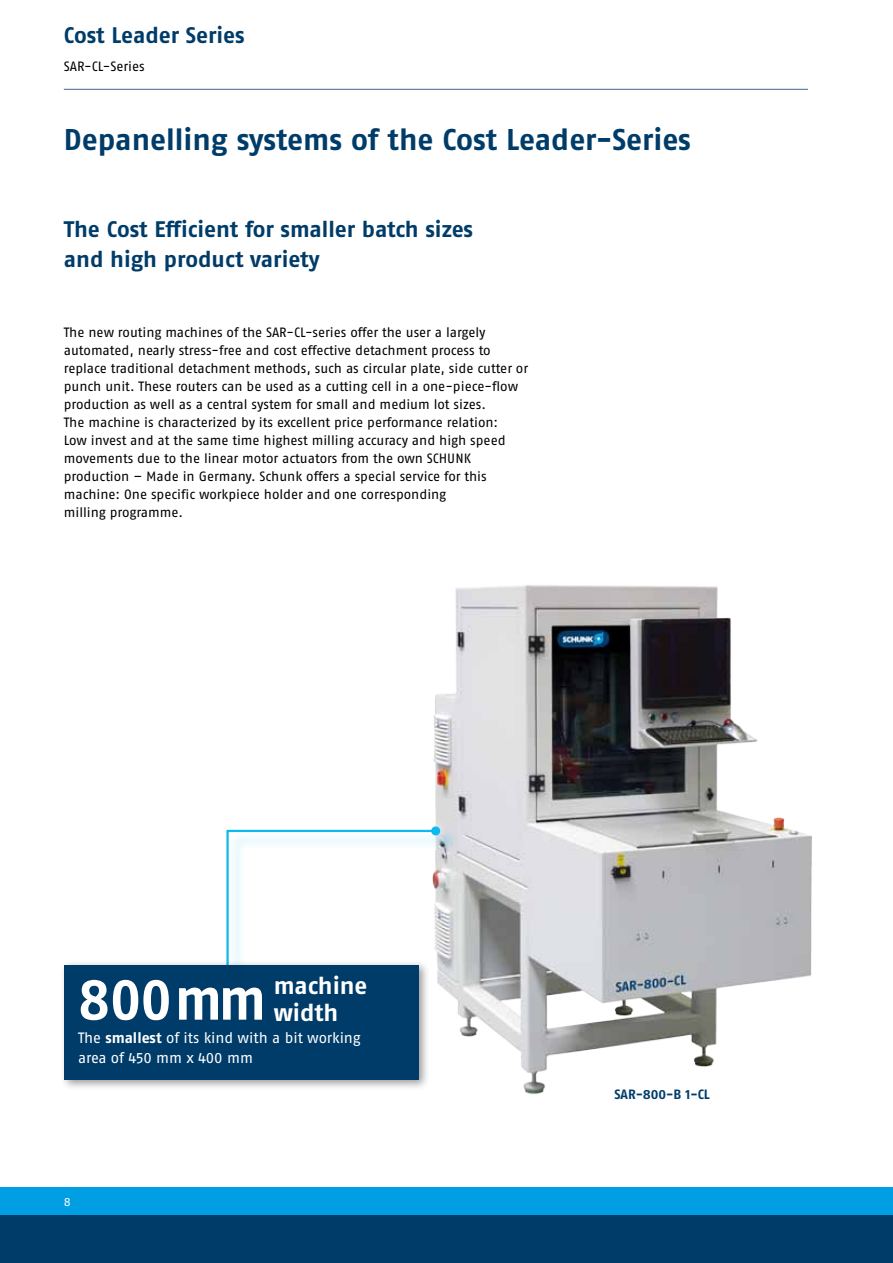
<style>
.page{position:relative;width:893px;height:1263px;background:#fff}
.page>*{position:absolute;margin:0;border:0;box-sizing:border-box;transform-origin:0 0}
.t1{font:700 59.4px "SCHUNK Fago Pro";letter-spacing:-.005em;color:#fff;scale:.91 1}
.t2{font:700 30px "SCHUNK Fago Pro";color:#003c69}
.t3{font:700 24px/27px "SCHUNK Fago Pro";color:#fff}
.t4{font:700 22.5px/30px "SCHUNK Fago Pro";color:#003c69}
.t5{font:15px/19.5px "SCHUNK Fago Pro";letter-spacing:-.005em;color:#fff}
.t6{font:13.5px/18px "SCHUNK Fago Pro";letter-spacing:-.005em;color:#000}
.t7{font:700 13.5px "SCHUNK Fago Pro";color:#003c69}
.t8{font:12px "SCHUNK Fago Pro";color:#fff}
.s1{font-weight:700}
</style>
<div class="page">
<img style="left:433px;top:585px;width:379px;height:510px">
<div style="left:229px;top:829px;width:229px;height:154px;background:#0bbbef;opacity:.29"></div>
<div style="left:217px;top:817px;width:232px;height:157px;background:#fff;opacity:.75"></div>
<svg style="left:225px;top:829px;width:213px;height:138px"></svg>
<div style="left:431px;top:826px;width:9px;height:9px;background:#0bbbef;border-radius:50%"></div>
<hr style="left:64px;top:89px;width:744px;height:1px;background:#3f6892">
<div style="left:0;top:1193px;width:893px;height:70px;background:#003c69"></div>
<div style="left:0;top:1188px;width:893px;height:27px;background:#009fe3"></div>
<div style="left:60px;top:959px;width:370px;height:132px;background:#000;opacity:.4"></div>
<div style="left:65px;top:965px;width:354px;height:115px;background:#003c69"></div>
<h3 class="t4" style="left:64px;top:21px;width:182px">Cost Leader Series</h3>
<p class="t6" style="left:64px;top:57px;width:82px">SAR-CL-Series</p>
<h2 class="t2" style="left:64px;top:121px;width:629px">Depanelling systems of the Cost Leader-Series</h2>
<h3 class="t4" style="left:64px;top:215px;width:411px">The Cost Efficient for smaller batch sizes and high product variety</h3>
<p class="t6" style="left:64px;top:323px;width:466px">The new routing machines of the SAR-CL-series offer the user a largely automated, nearly stress-free and cost effective detachment process to replace traditional detachment methods, such as circular plate, side cutter or punch unit. These routers can be used as a cutting cell in a one-piece-flow production as well as a central system for small and medium lot sizes.<br>The machine is characterized by its excellent price performance relation:<br>Low invest and at the same time highest milling accuracy and high speed movements due to the linear motor actuators from the own SCHUNK production – Made in Germany. Schunk offers a special service for this machine: One specific workpiece holder and one corresponding<br>milling programme.</p>
<h3 class="t3" style="left:274px;top:972px;width:95px">machine width</h3>
<h1 class="t1" style="left:78px;top:963px;width:208px">800mm</h1>
<p class="t5" style="left:78px;top:1028px;width:284px">The <span class="s1">smallest</span> of its kind with a bit working area of 450 mm x 400 mm</p>
<p class="t8" style="left:64px;top:1195px;width:9px">8</p>
<p class="t7" style="left:614px;top:1086px;width:97px">SAR-800-B 1-CL</p>
</div>
